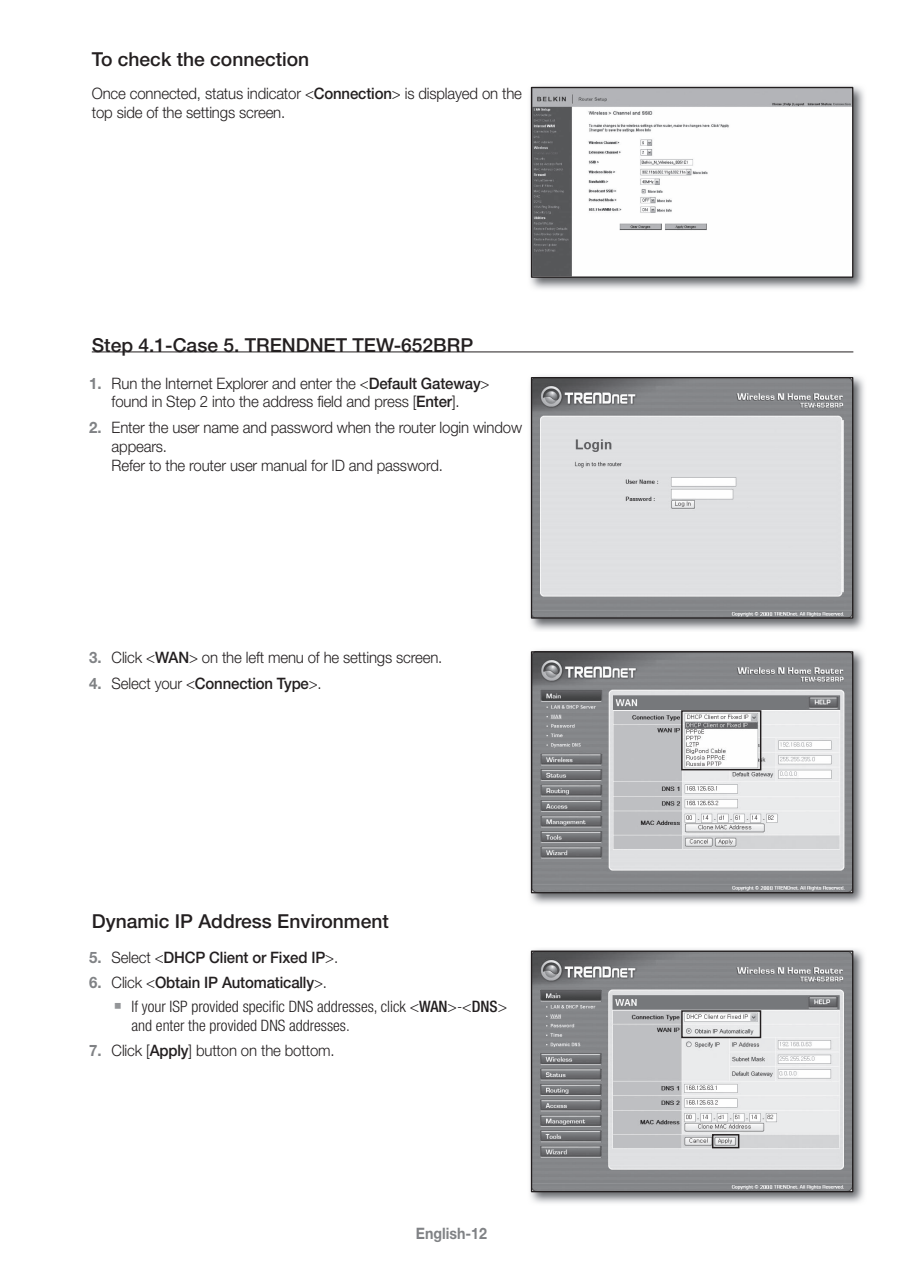
<style>
.page{position:relative;width:903px;height:1275px;background:#fff}
.page>*{position:absolute;margin:0;border:0;box-sizing:border-box;transform-origin:0 0}
.t1{font:500 19.25px "Helvetica Neue cp";color:#231f20}
.t2{font:300 15.75px/18.9px "Helvetica Neue cp";letter-spacing:-.01em;color:#231f20;scale:.95 1}
.t3{font:300 condensed 15.75px/23.8px "Helvetica Neue cp";color:#231f20}
.t4{font:500 15.75px "Helvetica Neue cp";letter-spacing:-.01em;color:#231f20;scale:.95 1}
.t5{font:700 15.75px "Helvetica Neue cp";color:#808285;scale:.9 1}
.s1{font-weight:500}
.s2{font-weight:700;color:#808285}
.s3{font-weight:300}
.s4{font-weight:700;font-stretch:normal;color:#808285}
.s5{font-stretch:normal}
.s6{font-weight:500;font-stretch:normal}
.s7{font-family:"SI Icon HR755";font-weight:400;font-stretch:normal;font-size:17.5px;color:#939598}
</style>
<div class="page">
<hr style="left:92px;top:351px;width:761px;height:1px;background:#231f20">
<img style="left:530px;top:376px;width:334px;height:254px">
<img style="left:533px;top:379px;width:318px;height:238px">
<div style="left:531px;top:377px;width:322px;height:242px;border:1px solid #231f20"></div>
<img style="left:530px;top:86px;width:334px;height:203px">
<img style="left:533px;top:89px;width:318px;height:187px">
<div style="left:531px;top:87px;width:322px;height:191px;border:1px solid #231f20"></div>
<img style="left:530px;top:650px;width:334px;height:254px">
<img style="left:533px;top:653px;width:318px;height:238px">
<div style="left:531px;top:651px;width:322px;height:242px;border:1px solid #231f20"></div>
<div style="left:681px;top:710px;width:80px;height:60px;border:1px solid #231f20"></div>
<img style="left:530px;top:949px;width:334px;height:254px">
<img style="left:533px;top:952px;width:318px;height:238px">
<div style="left:531px;top:950px;width:322px;height:242px;border:1px solid #231f20"></div>
<div style="left:681px;top:1010px;width:80px;height:28px;border:1px solid #231f20"></div>
<div style="left:712px;top:1134px;width:27px;height:14px;border:1px solid #231f20"></div>
<p class="t1" style="left:92px;top:48px;width:219px">To check the connection</p>
<p class="t2" style="left:92px;top:84px;width:454px">Once connected, status indicator &lt;<span class="s1">Connection</span>&gt; is displayed on the top side of the settings screen.</p>
<p class="t1" style="left:92px;top:334px;width:383px">Step 4.1-Case 5. TRENDNET TEW-652BRP</p>
<p class="t2" style="left:89px;top:374px;width:423px;text-align:center"><span class="s2">1.</span> Run the Internet Explorer and enter the &lt;<span class="s1">Default Gateway</span>&gt; found in Step 2 into the address field and press [<span class="s1">Enter</span>].</p>
<p class="t2" style="left:112px;top:418px;width:434px;text-indent:-22px"><span class="s2">2.</span> Enter the user name and password when the router login window appears.<br>Refer to the router user manual for ID and password.</p>
<p class="t2" style="left:89px;top:648px;width:373px"><span class="s2">3.</span> Click &lt;<span class="s1">WAN</span>&gt; on the left menu of he settings screen.</p>
<p class="t4" style="left:89px;top:674px;width:246px"><span class="s2">4.</span> <span class="s3">Select your &lt;</span>Connection Type<span class="s3">&gt;.</span></p>
<p class="t1" style="left:92px;top:910px;width:299px">Dynamic IP Address Environment</p>
<p class="t4" style="left:89px;top:948px;width:264px"><span class="s2">5.</span> <span class="s3">Select &lt;</span>DHCP Client or Fixed IP<span class="s3">&gt;.</span></p>
<p class="t3" style="left:114px;top:971px;width:394px;text-indent:-25px"><span class="s4">6.</span> <span class="s5">Click &lt;</span><span class="s6">Obtain IP Automatically</span><span class="s5">&gt;.<br></span><span class="s7">`</span> If your ISP provided specific DNS addresses, click &lt;<span class="s1">WAN</span>&gt;-&lt;<span class="s1">DNS</span>&gt;</p>
<p class="t3" style="left:131px;top:1013px;width:220px">and enter the provided DNS addresses.</p>
<p class="t2" style="left:89px;top:1041px;width:260px"><span class="s2">7.</span> Click [<span class="s1">Apply</span>] button on the bottom.</p>
<p class="t5" style="left:416px;top:1225px;width:81px">English-12</p>
</div>
